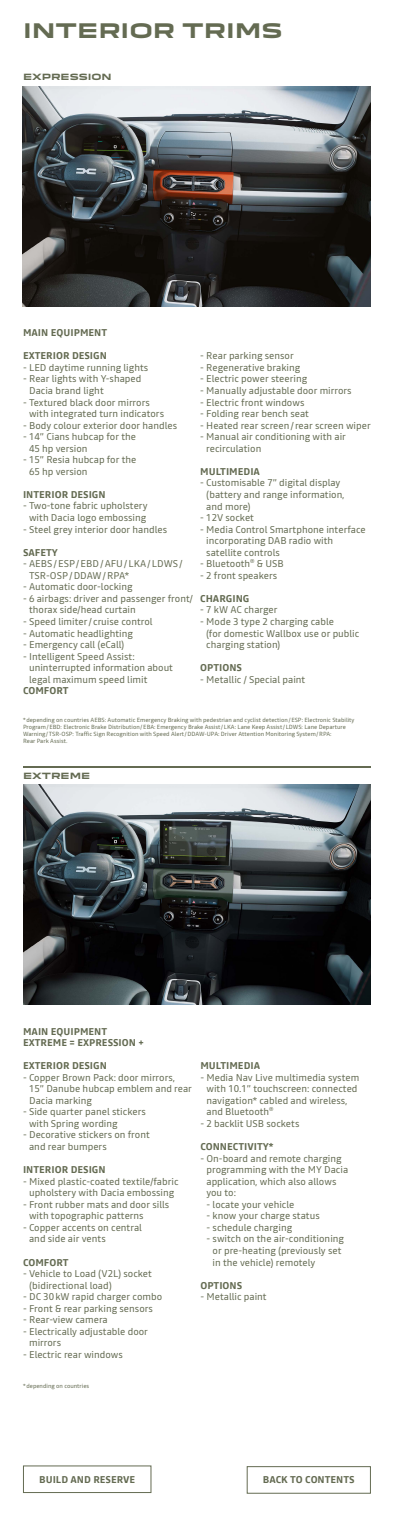
<style>
.page{position:relative;width:394px;height:1516px;background:#fff}
.page>*{position:absolute;margin:0;border:0;box-sizing:border-box;transform-origin:0 0}
.t1{font:700 19.6px "Dacia Block Extended";color:#646b52}
.t2{font:9.8px/11.5px "Read";color:#646b52}
.t3{font:700 9.8px/11.5px "Read";color:#646b52}
.t4{font:700 8.4px "Dacia Block Extended";color:#646b52}
.t5{font:5.95px/7px "Read";color:#646b52}
</style>
<div class="page">
<img style="left:23px;top:87px;width:347px;height:219px">
<img style="left:23px;top:785px;width:348px;height:220px">
<hr style="left:23px;top:766px;width:348px;height:2px;background:#646b52">
<div style="left:247px;top:1466px;width:124px;height:28px;border:1px solid #646b52"></div>
<div style="left:23px;top:1466px;width:128px;height:27px;border:1px solid #646b52"></div>
<h1 class="t1" style="left:23px;top:19px;width:261px">INTERIOR TRIMS</h1>
<p class="t4" style="left:23px;top:72px;width:90px">EXPRESSION</p>
<p class="t3" style="left:23px;top:327px;width:86px">MAIN EQUIPMENT</p>
<p class="t3" style="left:23px;top:350px;width:85px">EXTERIOR DESIGN</p>
<p class="t2" style="left:23px;top:362px;width:127px">- LED daytime running lights</p>
<p class="t2" style="left:29px;top:373px;width:114px;text-indent:-6px">- Rear lights with Y-shaped<br>Dacia brand light</p>
<p class="t2" style="left:29px;top:396px;width:136px;text-indent:-6px">- Textured black door mirrors with integrated turn indicators</p>
<p class="t2" style="left:23px;top:419px;width:156px">- Body colour exterior door handles</p>
<p class="t2" style="left:29px;top:431px;width:108px;text-indent:-6px">- 14” Cians hubcap for the<br>45 hp version</p>
<p class="t2" style="left:29px;top:454px;width:109px;text-indent:-6px">- 15” Resia hubcap for the<br>65 hp version</p>
<p class="t3" style="left:23px;top:489px;width:84px">INTERIOR DESIGN</p>
<p class="t2" style="left:23px;top:500px;width:126px;text-align:center">- Two-tone fabric upholstery with Dacia logo embossing</p>
<p class="t2" style="left:23px;top:523px;width:146px">- Steel grey interior door handles</p>
<p class="t3" style="left:23px;top:546px;width:36px">SAFETY</p>
<p class="t2" style="left:29px;top:558px;width:155px;text-indent:-6px">- AEBS/ESP/EBD/AFU/LKA/LDWS/<br>TSR-OSP/DDAW/RPA*</p>
<p class="t2" style="left:23px;top:581px;width:111px">- Automatic door-locking</p>
<p class="t2" style="left:29px;top:593px;width:165px;text-indent:-6px">- 6 airbags: driver and passenger front/ thorax side/head curtain</p>
<p class="t2" style="left:23px;top:616px;width:131px">- Speed limiter/ cruise control</p>
<p class="t2" style="left:23px;top:627px;width:111px">- Automatic headlighting</p>
<p class="t2" style="left:23px;top:639px;width:103px">- Emergency call (eCall)</p>
<p class="t2" style="left:29px;top:650px;width:145px;text-indent:-6px">- Intelligent Speed Assist: uninterrupted information about legal maximum speed limit</p>
<p class="t3" style="left:23px;top:685px;width:47px">COMFORT</p>
<p class="t2" style="left:200px;top:350px;width:95px">- Rear parking sensor</p>
<p class="t2" style="left:200px;top:362px;width:102px">- Regenerative braking</p>
<p class="t2" style="left:200px;top:373px;width:109px">- Electric power steering</p>
<p class="t2" style="left:200px;top:385px;width:153px">- Manually adjustable door mirrors</p>
<p class="t2" style="left:200px;top:396px;width:106px">- Electric front windows</p>
<p class="t2" style="left:200px;top:408px;width:110px">- Folding rear bench seat</p>
<p class="t2" style="left:200px;top:419px;width:172px">- Heated rear screen/rear screen wiper</p>
<p class="t2" style="left:206px;top:431px;width:141px;text-indent:-6px">- Manual air conditioning with air recirculation</p>
<p class="t3" style="left:200px;top:466px;width:61px">MULTIMEDIA</p>
<p class="t2" style="left:206px;top:477px;width:140px;text-indent:-6px">- Customisable 7” digital display (battery and range information, and more)</p>
<p class="t2" style="left:200px;top:512px;width:55px">- 12V socket</p>
<p class="t2" style="left:206px;top:523px;width:161px;text-indent:-6px">- Media Control Smartphone interface incorporating DAB radio with satellite controls</p>
<p class="t2" style="left:200px;top:558px;width:85px">- Bluetooth<sup>®</sup> &amp; USB</p>
<p class="t2" style="left:200px;top:569px;width:78px">- 2 front speakers</p>
<p class="t3" style="left:200px;top:592px;width:51px">CHARGING</p>
<p class="t2" style="left:200px;top:604px;width:79px">- 7 kW AC charger</p>
<p class="t2" style="left:206px;top:616px;width:154px;text-indent:-6px">- Mode 3 type 2 charging cable<br>(for domestic Wallbox use or public charging station)</p>
<p class="t3" style="left:200px;top:662px;width:43px">OPTIONS</p>
<p class="t2" style="left:200px;top:673px;width:107px">- Metallic / Special paint</p>
<p class="t5" style="left:23px;top:716px;width:333px">*depending on countries AEBS: Automatic Emergency Braking with pedestrian and cyclist detection/ESP: Electronic Stability Program/EBD: Electronic Brake Distribution/EBA: Emergency Brake Assist/LKA: Lane Keep Assist/LDWS: Lane Departure Warning/TSR-OSP: Traffic Sign Recognition with Speed Alert/DDAW-UPA: Driver Attention Monitoring System/RPA:<br>Rear Park Assist.</p>
<p class="t4" style="left:23px;top:771px;width:69px">EXTREME</p>
<p class="t3" style="left:23px;top:1025px;width:122px">MAIN EQUIPMENT<br>EXTREME = EXPRESSION +</p>
<p class="t3" style="left:23px;top:1060px;width:85px">EXTERIOR DESIGN</p>
<p class="t2" style="left:29px;top:1071px;width:164px;text-indent:-6px">- Copper Brown Pack: door mirrors,<br>15” Danube hubcap emblem and rear<br>Dacia marking</p>
<p class="t2" style="left:29px;top:1106px;width:118px;text-indent:-6px">- Side quarter panel stickers with Spring wording</p>
<p class="t2" style="left:29px;top:1129px;width:122px;text-indent:-6px">- Decorative stickers on front and rear bumpers</p>
<p class="t3" style="left:23px;top:1164px;width:84px">INTERIOR DESIGN</p>
<p class="t2" style="left:23px;top:1175px;width:157px;text-align:center">- Mixed plastic-coated textile/fabric upholstery with Dacia embossing</p>
<p class="t2" style="left:29px;top:1198px;width:142px;text-indent:-6px">- Front rubber mats and door sills with topographic patterns</p>
<p class="t2" style="left:29px;top:1222px;width:114px;text-indent:-6px">- Copper accents on central and side air vents</p>
<p class="t3" style="left:23px;top:1256px;width:47px">COMFORT</p>
<p class="t2" style="left:29px;top:1268px;width:124px;text-indent:-6px">- Vehicle to Load (V2L) socket (bidirectional load)</p>
<p class="t2" style="left:23px;top:1291px;width:141px">- DC 30kW rapid charger combo</p>
<p class="t2" style="left:23px;top:1302px;width:131px">- Front &amp; rear parking sensors</p>
<p class="t2" style="left:23px;top:1314px;width:86px">- Rear-view camera</p>
<p class="t2" style="left:29px;top:1326px;width:120px;text-indent:-6px">- Electrically adjustable door mirrors</p>
<p class="t2" style="left:23px;top:1349px;width:101px">- Electric rear windows</p>
<p class="t3" style="left:200px;top:1060px;width:61px">MULTIMEDIA</p>
<p class="t2" style="left:206px;top:1071px;width:154px;text-indent:-6px">- Media Nav Live multimedia system with 10.1” touchscreen: connected navigation* cabled and wireless, and Bluetooth<sup>®</sup></p>
<p class="t2" style="left:200px;top:1118px;width:100px">- 2 backlit USB sockets</p>
<p class="t3" style="left:200px;top:1141px;width:75px">CONNECTIVITY*</p>
<p class="t2" style="left:206px;top:1152px;width:143px;text-indent:-6px">- On-board and remote charging programming with the MY Dacia application, which also allows you to:</p>
<p class="t2" style="left:206px;top:1198px;width:89px">- locate your vehicle</p>
<p class="t2" style="left:206px;top:1210px;width:115px">- know your charge status</p>
<p class="t2" style="left:206px;top:1222px;width:87px">- schedule charging</p>
<p class="t2" style="left:212px;top:1233px;width:133px;text-indent:-6px">- switch on the air-conditioning or pre-heating (previously set in the vehicle) remotely</p>
<p class="t3" style="left:200px;top:1279px;width:43px">OPTIONS</p>
<p class="t2" style="left:200px;top:1291px;width:68px">- Metallic paint</p>
<p class="t5" style="left:23px;top:1383px;width:68px">*depending on countries</p>
<p class="t3" style="left:39px;top:1473px;width:97px">BUILD AND RESERVE</p>
<p class="t3" style="left:263px;top:1474px;width:93px">BACK TO CONTENTS</p>
</div>
